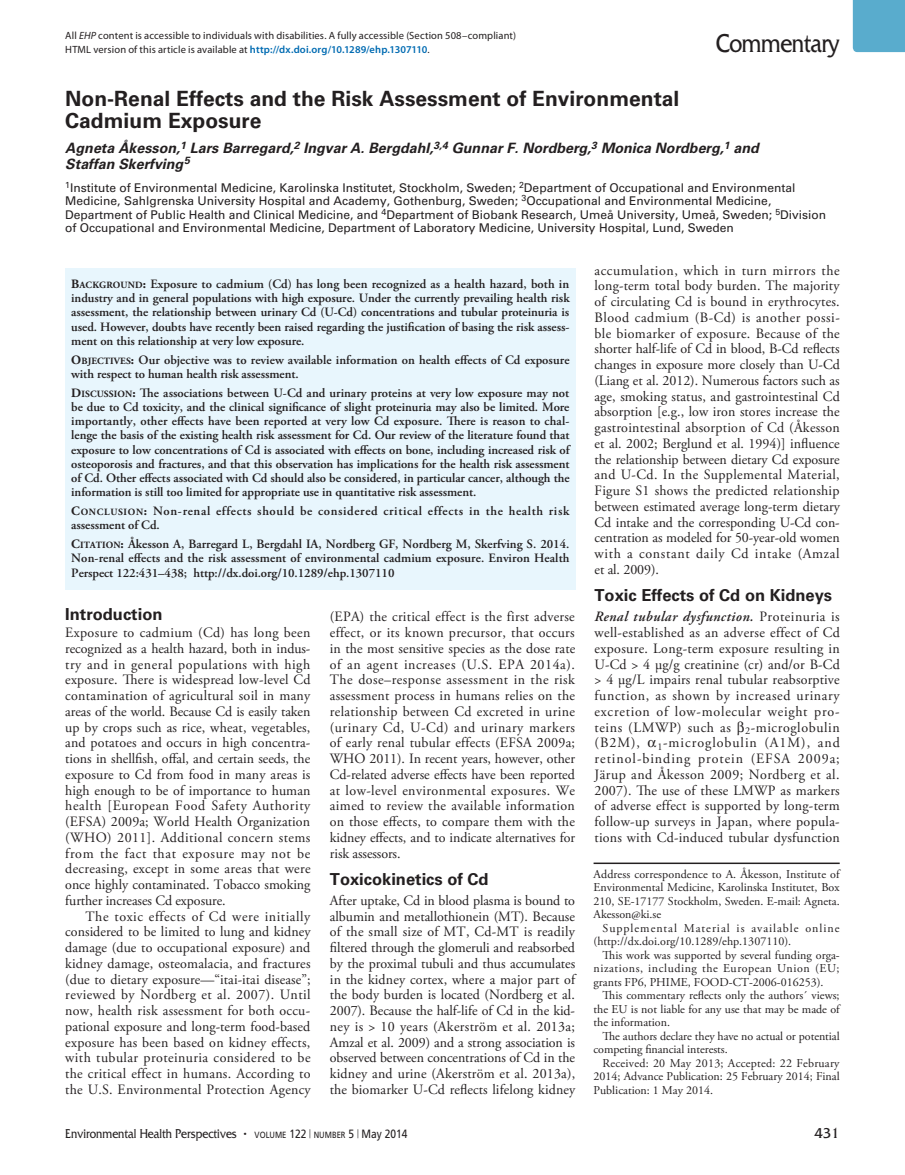
<style>
.page{position:relative;width:905px;height:1175px;background:#fff}
.page>*{position:absolute;margin:0;border:0;box-sizing:border-box;transform-origin:0 0}
.t1{font:27px "Friz Quadrata Std";letter-spacing:-.02em;color:#231f20;scale:.85 1}
.t2{font:700 21px/22.5px "Univers LT Std";color:#231f20}
.t3{font:700 16.5px "Univers LT Std";color:#231f20}
.t4{font:15px "Friz Quadrata Std";color:#231f20}
.t5{font:14.25px/15.8px "Adobe Garamond Pro";letter-spacing:.005em;color:#231f20;text-align:justify}
.t6{font:italic 700 14.25px/15.8px "Univers LT Std";color:#231f20}
.t7{font:13.5px "Friz Quadrata Std";color:#231f20;scale:.85 1}
.t8{font:600 12.75px/14.2px "Adobe Garamond Pro";letter-spacing:-.005em;color:#231f20;text-align:justify}
.t9{font:600 12.75px/14.2px "Adobe Garamond Pro";letter-spacing:.05em;color:#231f20}
.t10{font:12px/13.5px "Adobe Garamond Pro";color:#231f20;text-align:justify}
.t11{font:12px/13.5px "Univers LT Std";color:#231f20}
.t12{font:12px/13.5px "Adobe Garamond Pro";letter-spacing:.08em;color:#231f20}
.t13{font:10.5px/13.5px "Myriad Pro";letter-spacing:.01em;color:#231f20}
.s1{font-style:italic}
.s2{font-weight:600;color:#006bb2}
.s3{font-weight:700}
.s4{font-weight:700;font-size:9.6px}
.s5{font-weight:600;font-style:italic}
.s6{font-size:12px}
.s7{font-family:"Frutiger LT Std";font-size:9px}
.s8{font-family:"Frutiger LT Std";font-size:12px}
.s9{font-family:"Frutiger LT Std";font-weight:300;font-size:9px}
</style>
<div class="page">
<div style="left:852px;top:0;width:52px;height:52px;background:#59accd"></div>
<hr style="left:593px;top:862px;width:246px;height:2px;background:#231f20">
<div style="left:65px;top:268px;width:510px;height:322px;background:#e8f6fd"></div>
<p class="t13" style="left:65px;top:29px;width:452px">All <span class="s1">EHP</span> content is accessible to individuals with disabilities. A fully accessible (Section 508–compliant)<br>HTML version of this article is available at <span class="s2">http://dx.doi.org/10.1289/ehp.1307110</span>.</p>
<h1 class="t1" style="left:716px;top:28px;width:147px">Commentary</h1>
<h2 class="t2" style="left:65px;top:87px;width:615px">Non-Renal Effects and the Risk Assessment of Environmental<br>Cadmium Exposure</h2>
<p class="t6" style="left:65px;top:141px;width:695px">Agneta Åkesson,<sup>1</sup> Lars Barregard,<sup>2</sup> Ingvar A. Bergdahl,<sup>3,4</sup> Gunnar F. Nordberg,<sup>3</sup> Monica Nordberg,<sup>1</sup> and<br>Staffan Skerfving<sup>5</sup></p>
<p class="t11" style="left:65px;top:181px;width:762px"><sup>1</sup>Institute of Environmental Medicine, Karolinska Institutet, Stockholm, Sweden; <sup>2</sup>Department of Occupational and Environmental Medicine, Sahlgrenska University Hospital and Academy, Gothenburg, Sweden; <sup>3</sup>Occupational and Environmental Medicine, Department of Public Health and Clinical Medicine, and <sup>4</sup>Department of Biobank Research, Umeå University, Umeå, Sweden; <sup>5</sup>Division of Occupational and Environmental Medicine, Department of Laboratory Medicine, University Hospital, Lund, Sweden</p>
<p class="t8" style="left:71px;top:277px;width:500px"><span class="s3">B</span><span class="s4">ACKGROUND</span><span class="s3">:</span> Exposure to cadmium (Cd) has long been recognized as a health hazard, both in industry and in general populations with high exposure. Under the currently prevailing health risk assessment, the relationship between urinary Cd (U-Cd) concentrations and tubular proteinuria is used. However, doubts have recently been raised regarding the justification of basing the risk assess&shy;ment on this relationship at very low exposure.</p>
<p class="t8" style="left:71px;top:352px;width:500px"><span class="s3">O</span><span class="s4">BJECTIVES</span><span class="s3">:</span> Our objective was to review available information on health effects of Cd exposure with respect to human health risk assessment.</p>
<p class="t8" style="left:71px;top:385px;width:500px"><span class="s3">D</span><span class="s4">ISCUSSION</span><span class="s3">:</span> The associations between U-Cd and urinary proteins at very low exposure may not be due to Cd toxicity, and the clinical significance of slight proteinuria may also be limited. More importantly, other effects have been reported at very low Cd exposure. There is reason to chal&shy;lenge the basis of the existing health risk assessment for Cd. Our review of the literature found that exposure to low concentrations of Cd is associated with effects on bone, including increased risk of osteoporosis and fractures, and that this observation has implications for the health risk assessment of Cd. Other effects associated with Cd should also be considered, in particular cancer, although the information is still too limited for appropriate use in quantitative risk assessment.</p>
<p class="t9" style="left:71px;top:504px;width:499px"><span class="s3">C</span><span class="s4">ONCLUSION</span><span class="s3">:</span> Non-renal effects should be considered critical effects in the health risk assessment of Cd.</p>
<p class="t8" style="left:71px;top:537px;width:500px"><span class="s3">C</span><span class="s4">ITATION</span><span class="s3">:</span> Åkesson A, Barregard L, Bergdahl IA, Nordberg GF, Nordberg M, Skerfving S. 2014.<br>Non-renal effects and the risk assessment of environmental cadmium exposure. Environ Health Perspect 122:431–438; http://dx.doi.org/10.1289/ehp.1307110</p>
<p class="t3" style="left:65px;top:604px;width:99px">Introduction</p>
<p class="t5" style="left:65px;top:625px;width:247px">Exposure to cadmium (Cd) has long been recognized as a health hazard, both in indus&shy;try and in general populations with high exposure. There is widespread low-level Cd contamination of agricultural soil in many areas of the world. Because Cd is easily taken up by crops such as rice, wheat, vegetables, and potatoes and occurs in high concentra&shy;tions in shellfish, offal, and certain seeds, the exposure to Cd from food in many areas is high enough to be of importance to human health [European Food Safety Authority (EFSA) 2009a; World Health Organization (WHO) 2011]. Additional concern stems from the fact that exposure may not be decreasing, except in some areas that were once highly contaminated. Tobacco smoking further increases Cd exposure.</p>
<p class="t5" style="left:65px;top:908px;width:247px;text-indent:20px">The toxic effects of Cd were initially considered to be limited to lung and kidney damage (due to occupational exposure) and kidney damage, osteomalacia, and fractures (due to dietary exposure—“itai-itai disease”; reviewed by Nordberg et al. 2007). Until now, health risk assessment for both occu&shy;pational exposure and long-term food-based exposure has been based on kidney effects, with tubular proteinuria considered to be the critical effect in humans. According to the U.S. Environmental Protection Agency</p>
<p class="t5" style="left:330px;top:609px;width:247px">(EPA) the critical effect is the first adverse effect, or its known precursor, that occurs in the most sensitive species as the dose rate of an agent increases (U.S. EPA 2014a).<br>The dose–response assessment in the risk assessment process in humans relies on the relationship between Cd excreted in urine (urinary Cd, U-Cd) and urinary markers of early renal tubular effects (EFSA 2009a; WHO 2011). In recent years, however, other Cd-related adverse effects have been reported at low-level environmental exposures. We aimed to review the available information on those effects, to compare them with the kidney effects, and to indicate alternatives for risk assessors.</p>
<p class="t3" style="left:330px;top:869px;width:160px">Toxicokinetics of Cd</p>
<p class="t5" style="left:330px;top:893px;width:247px">After uptake, Cd in blood plasma is bound to albumin and metallothionein (MT). Because of the small size of MT, Cd-MT is readily filtered through the glomeruli and reabsorbed by the proximal tubuli and thus accumulates in the kidney cortex, where a major part of the body burden is located (Nordberg et al.<br>2007). Because the half-life of Cd in the kid&shy;ney is &gt; 10 years (Akerström et al. 2013a; Amzal et al. 2009) and a strong association is observed between concentrations of Cd in the kidney and urine (Akerström et al. 2013a), the biomarker U-Cd reflects lifelong kidney</p>
<p class="t5" style="left:594px;top:263px;width:247px">accumulation, which in turn mirrors the long-term total body burden. The majority of circulating Cd is bound in erythrocytes.<br>Blood cadmium (B-Cd) is another possi&shy;ble biomarker of exposure. Because of the shorter half-life of Cd in blood, B-Cd reflects changes in exposure more closely than U-Cd (Liang et al. 2012). Numerous factors such as age, smoking status, and gastrointestinal Cd absorption [e.g., low iron stores increase the gastrointestinal absorption of Cd (Åkesson et al. 2002; Berglund et al. 1994)] influence the relationship between dietary Cd exposure and U-Cd. In the Supplemental Material, Figure S1 shows the predicted relationship between estimated average long-term dietary Cd intake and the corresponding U-Cd con&shy;centration as modeled for 50-year-old women with a constant daily Cd intake (Amzal et al. 2009).</p>
<p class="t3" style="left:594px;top:585px;width:239px">Toxic Effects of Cd on Kidneys</p>
<p class="t5" style="left:594px;top:609px;width:247px"><span class="s5">Renal tubular dysfunction.</span> Proteinuria is well-established as an adverse effect of Cd exposure. Long-term exposure resulting in U-Cd &gt; 4 μg/g creatinine (cr) and/or B-Cd &gt; 4 μg/L impairs renal tubular reabsorptive function, as shown by increased urinary excretion of low-molecular weight pro&shy;teins (LMWP) such as <sub>2</sub>-microglobulin (B2M), <sub>1</sub>-microglobulin (A1M), and retinol-binding protein (EFSA 2009a; Järup and Åkesson 2009; Nordberg et al.<br>2007). The use of these LMWP as markers of adverse effect is supported by long-term follow-up surveys in Japan, where popula&shy;tions with Cd-induced tubular dysfunction</p>
<p class="t10" style="left:593px;top:867px;width:248px">Address correspondence to A. Åkesson, Institute of Environmental Medicine, Karolinska Institutet, Box 210, SE-17177 Stockholm, Sweden. E-mail: Agneta.<br>Akesson@ki.se</p>
<p class="t12" style="left:593px;top:921px;width:247px;text-indent:9px">Supplemental Material is available online (http://dx.doi.org/10.1289/ehp.1307110).</p>
<p class="t10" style="left:593px;top:948px;width:248px;text-indent:9px">This work was supported by several funding orga&shy;nizations, including the European Union (EU; grants FP6, PHIME, FOOD-CT-2006-016253).</p>
<p class="t10" style="left:593px;top:989px;width:248px;text-indent:9px">This commentary reflects only the authors´ views; the EU is not liable for any use that may be made of the information.</p>
<p class="t10" style="left:593px;top:1029px;width:247px;text-indent:9px">The authors declare they have no actual or potential competing financial interests.</p>
<p class="t10" style="left:593px;top:1056px;width:248px;text-indent:9px">Received: 20 May 2013; Accepted: 22 February 2014; Advance Publication: 25 February 2014; Final Publication: 1 May 2014.</p>
<p class="t7" style="left:65px;top:1125px;width:404px">Environmental Health Perspectives <span class="s6">•</span> <span class="s7">VOLUME</span> <span class="s8">122</span> <span class="s9">|</span> <span class="s7">NUMBER</span> <span class="s8">5</span> <span class="s9">|</span> <span class="s8">May 2014</span></p>
<p class="t4" style="left:814px;top:1124px;width:27px">431</p>
</div>
